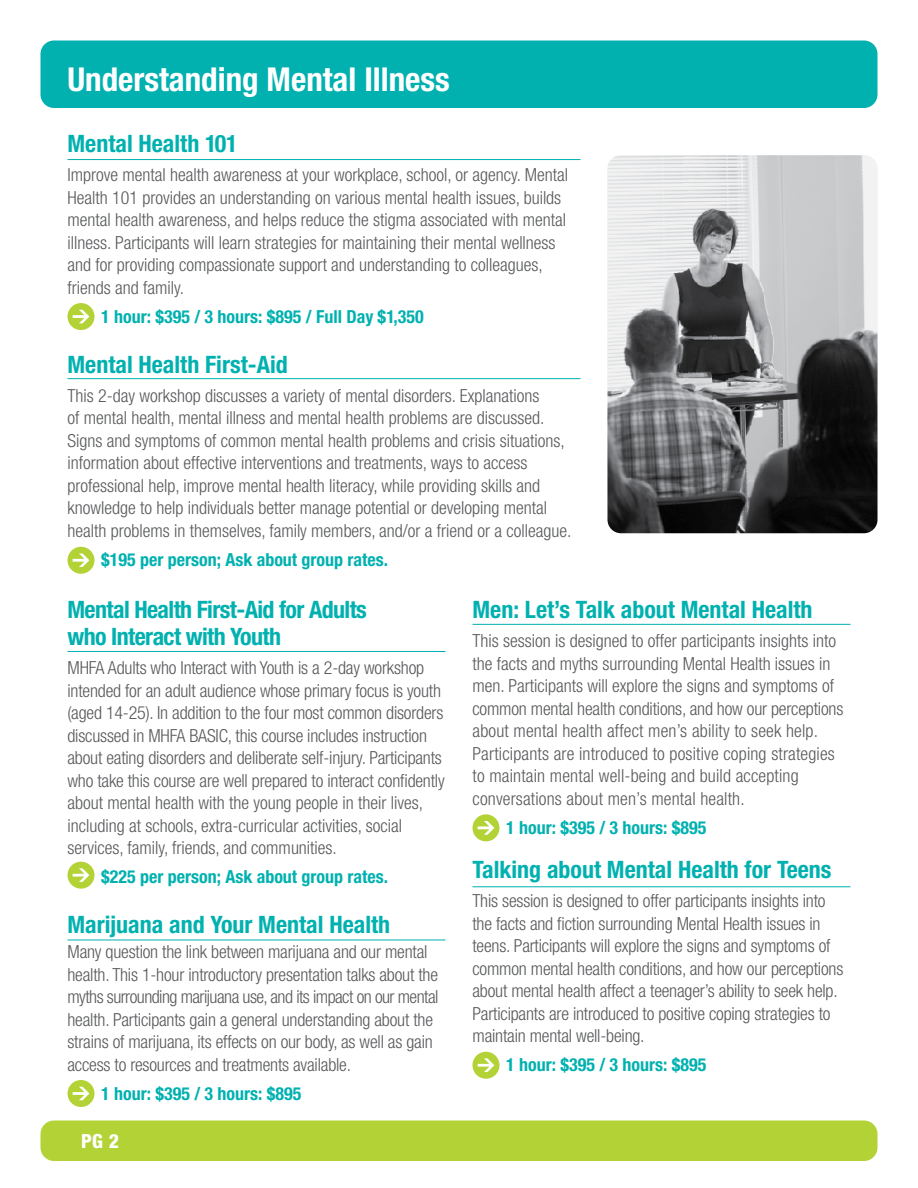
<style>
.page{position:relative;width:918px;height:1188px;background:#fff}
.page>*{position:absolute;margin:0;border:0;box-sizing:border-box;transform-origin:0 0}
.t1{font:700 condensed 33px "Helvetica Neue LT Std";color:#fff}
.t2{font:700 condensed 24px "Helvetica Neue LT Std";color:#00b1b0}
.t3{font:700 condensed 24px/27px "Helvetica Neue LT Std";letter-spacing:-.025em;color:#00b1b0}
.t4{font:800 condensed 19.5px "Helvetica Neue LT Std";color:#fff}
.t5{font:300 condensed 18px/22.5px "Helvetica Neue LT Std";color:#58595b}
.t6{font:700 condensed 18px "Helvetica Neue LT Std";color:#00b1b0}
</style>
<div class="page">
<div style="left:40px;top:1120px;width:838px;height:41px;background:#b3d235;border-radius:14px"></div>
<div style="left:40px;top:40px;width:838px;height:68px;background:#00b1b0;border-radius:14px"></div>
<hr style="left:68px;top:651px;width:378px;height:1px;background:#00b1b0">
<hr style="left:68px;top:940px;width:378px;height:1px;background:#00b1b0">
<hr style="left:68px;top:378px;width:512px;height:1px;background:#00b1b0">
<hr style="left:472px;top:624px;width:378px;height:1px;background:#00b1b0">
<hr style="left:472px;top:886px;width:378px;height:1px;background:#00b1b0">
<hr style="left:68px;top:159px;width:512px;height:1px;background:#00b1b0">
<div style="left:68px;top:303px;width:26px;height:27px;background:#b3d235;border-radius:50%"></div>
<svg style="left:73px;top:310px;width:16px;height:13px"></svg>
<div style="left:68px;top:547px;width:26px;height:27px;background:#b3d235;border-radius:50%"></div>
<svg style="left:73px;top:553px;width:16px;height:14px"></svg>
<div style="left:68px;top:862px;width:26px;height:27px;background:#b3d235;border-radius:50%"></div>
<svg style="left:73px;top:868px;width:16px;height:14px"></svg>
<div style="left:68px;top:1080px;width:26px;height:27px;background:#b3d235;border-radius:50%"></div>
<svg style="left:73px;top:1087px;width:16px;height:13px"></svg>
<div style="left:472px;top:1052px;width:28px;height:27px;background:#b3d235;border-radius:50%"></div>
<svg style="left:478px;top:1058px;width:16px;height:14px"></svg>
<div style="left:472px;top:814px;width:28px;height:27px;background:#b3d235;border-radius:50%"></div>
<svg style="left:478px;top:821px;width:16px;height:14px"></svg>
<img style="left:608px;top:155px;width:270px;height:378px">
<h1 class="t1" style="left:68px;top:59px;width:384px">Understanding Mental Illness</h1>
<h2 class="t2" style="left:68px;top:129px;width:172px">Mental Health 101</h2>
<p class="t5" style="left:68px;top:164px;width:502px">Improve mental health awareness at your workplace, school, or agency. Mental Health 101 provides an understanding on various mental health issues, builds mental health awareness, and helps reduce the stigma associated with mental illness. Participants will learn strategies for maintaining their mental wellness and for providing compassionate support and understanding to colleagues, friends and family.</p>
<p class="t6" style="left:101px;top:306px;width:324px">1 hour: $395 / 3 hours: $895 / Full Day $1,350</p>
<h2 class="t2" style="left:68px;top:350px;width:222px">Mental Health First-Aid</h2>
<p class="t5" style="left:68px;top:384px;width:505px">This 2-day workshop discusses a variety of mental disorders. Explanations<br>of mental health, mental illness and mental health problems are discussed.<br>Signs and symptoms of common mental health problems and crisis situations, information about effective interventions and treatments, ways to access professional help, improve mental health literacy, while providing skills and knowledge to help individuals better manage potential or developing mental health problems in themselves, family members, and/or a friend or a colleague.</p>
<p class="t6" style="left:101px;top:549px;width:288px">$195 per person; Ask about group rates.</p>
<h2 class="t3" style="left:68px;top:596px;width:301px">Mental Health First-Aid for Adults who Interact with Youth</h2>
<p class="t5" style="left:68px;top:656px;width:379px">MHFA Adults who Interact with Youth is a 2-day workshop intended for an adult audience whose primary focus is youth (aged 14-25). In addition to the four most common disorders discussed in MHFA BASIC, this course includes instruction about eating disorders and deliberate self-injury. Participants who take this course are well prepared to interact confidently about mental health with the young people in their lives, including at schools, extra-curricular activities, social services, family, friends, and communities.</p>
<p class="t6" style="left:101px;top:866px;width:288px">$225 per person; Ask about group rates.</p>
<h2 class="t2" style="left:68px;top:910px;width:324px">Marijuana and Your Mental Health</h2>
<p class="t5" style="left:68px;top:940px;width:372px">Many question the link between marijuana and our mental health. This 1-hour introductory presentation talks about the myths surrounding marijuana use, and its impact on our mental health. Participants gain a general understanding about the strains of marijuana, its effects on our body, as well as gain access to resources and treatments available.</p>
<p class="t6" style="left:101px;top:1083px;width:202px">1 hour: $395 / 3 hours: $895</p>
<h2 class="t2" style="left:472px;top:595px;width:342px">Men: Let’s Talk about Mental Health</h2>
<p class="t5" style="left:472px;top:629px;width:372px">This session is designed to offer participants insights into the facts and myths surrounding Mental Health issues in men. Participants will explore the signs and symptoms of common mental health conditions, and how our perceptions about mental health affect men’s ability to seek help.<br>Participants are introduced to positive coping strategies to maintain mental well-being and build accepting conversations about men’s mental health.</p>
<p class="t6" style="left:506px;top:817px;width:202px">1 hour: $395 / 3 hours: $895</p>
<h2 class="t2" style="left:472px;top:855px;width:361px">Talking about Mental Health for Teens</h2>
<p class="t5" style="left:472px;top:889px;width:372px">This session is designed to offer participants insights into the facts and fiction surrounding Mental Health issues in teens. Participants will explore the signs and symptoms of common mental health conditions, and how our perceptions about mental health affect a teenager’s ability to seek help.<br>Participants are introduced to positive coping strategies to maintain mental well-being.</p>
<p class="t6" style="left:506px;top:1054px;width:202px">1 hour: $395 / 3 hours: $895</p>
<p class="t4" style="left:81px;top:1129px;width:40px">PG 2</p>
</div>
